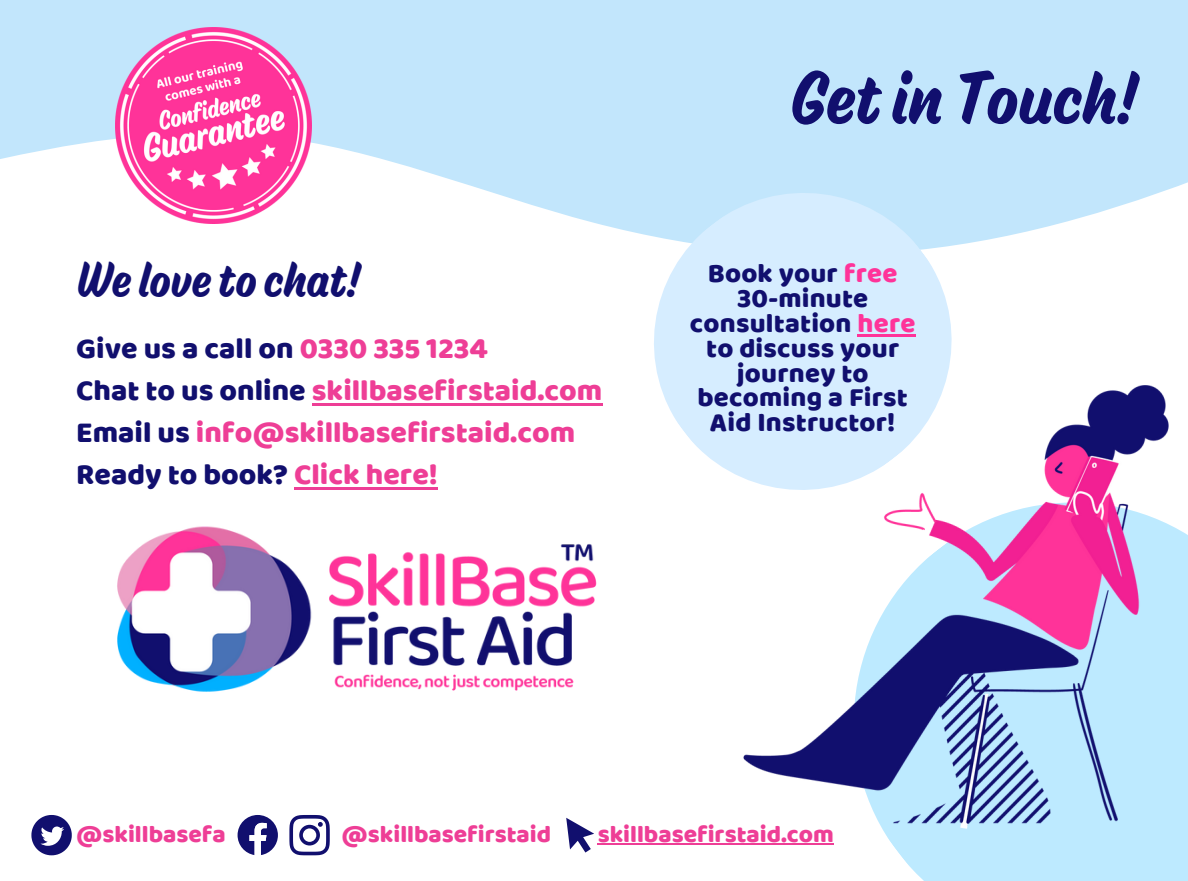
<style>
.page{position:relative;width:1188px;height:881px;background:#fff}
.page>*{position:absolute;margin:0;border:0;box-sizing:border-box;transform-origin:0 0}
.t1{font:72.45px "Suti";letter-spacing:.01em;color:#110f6e}
.t2{font:48.48px "Suti";letter-spacing:.01em;color:#110f6e}
.t3{font:30.1px/42px "Baloo";color:#ee3e96}
.t4{font:27.47px/24.8px "Baloo";letter-spacing:.01em;color:#110f6e;text-align:center}
.t5{font:24.5px "Baloo";color:#ee3e96}
.s1{color:#f39}
.s2{color:#110f6e}
</style>
<div class="page">
<div style="left:896px;top:849px;width:292px;height:32px;background:#bdeaff"></div>
<svg style="left:0;top:0;width:1188px;height:243px;fill:#c2e6fc"></svg>
<img style="left:729px;top:385px;width:459px;height:464px">
<img style="left:117px;top:526px;width:480px;height:166px">
<svg style="left:31px;top:815px;width:41px;height:40px"></svg>
<svg style="left:238px;top:815px;width:40px;height:40px"></svg>
<svg style="left:289px;top:815px;width:41px;height:40px"></svg>
<svg style="left:566px;top:817px;width:28px;height:35px"></svg>
<img style="left:116px;top:28px;width:195px;height:195px">
<hr style="left:312px;top:403px;width:290px;height:3px;background:#ee3e96">
<hr style="left:294px;top:487px;width:144px;height:3px;background:#ee3e96">
<hr style="left:598px;top:843px;width:236px;height:1px;background:#ee3e96">
<svg style="left:634px;top:174px;width:337px;height:335px;fill:#d6edff"></svg>
<hr style="left:857px;top:334px;width:59px;height:3px;background:#f39">
<h1 class="t1" style="left:789px;top:52px;width:345px">Getin Touch!</h1>
<h2 class="t2" style="left:76px;top:249px;width:283px">Weloveto chat!</h2>
<p class="t4" style="left:690px;top:260px;width:227px">Book your <span class="s1">free<br></span>30-minute consultation <span class="s1">here </span>to discuss your journey to becoming a First<br>Aid Instructor!</p>
<p class="t3" style="left:76px;top:327px;width:528px"><span class="s2">Give us a call on</span> 0330 335 1234<br><span class="s2">Chat to us online</span> skillbasefirstaid.com <span class="s2">Email us</span> info@skillbasefirstaid.com <span class="s2">Ready to book?</span> Click here!</p>
<p class="t5" style="left:76px;top:819px;width:151px">@skillbasefa</p>
<p class="t5" style="left:342px;top:819px;width:211px">@skillbasefirstaid</p>
<p class="t5" style="left:598px;top:819px;width:238px">skillbasefirstaid.com</p>
</div>
